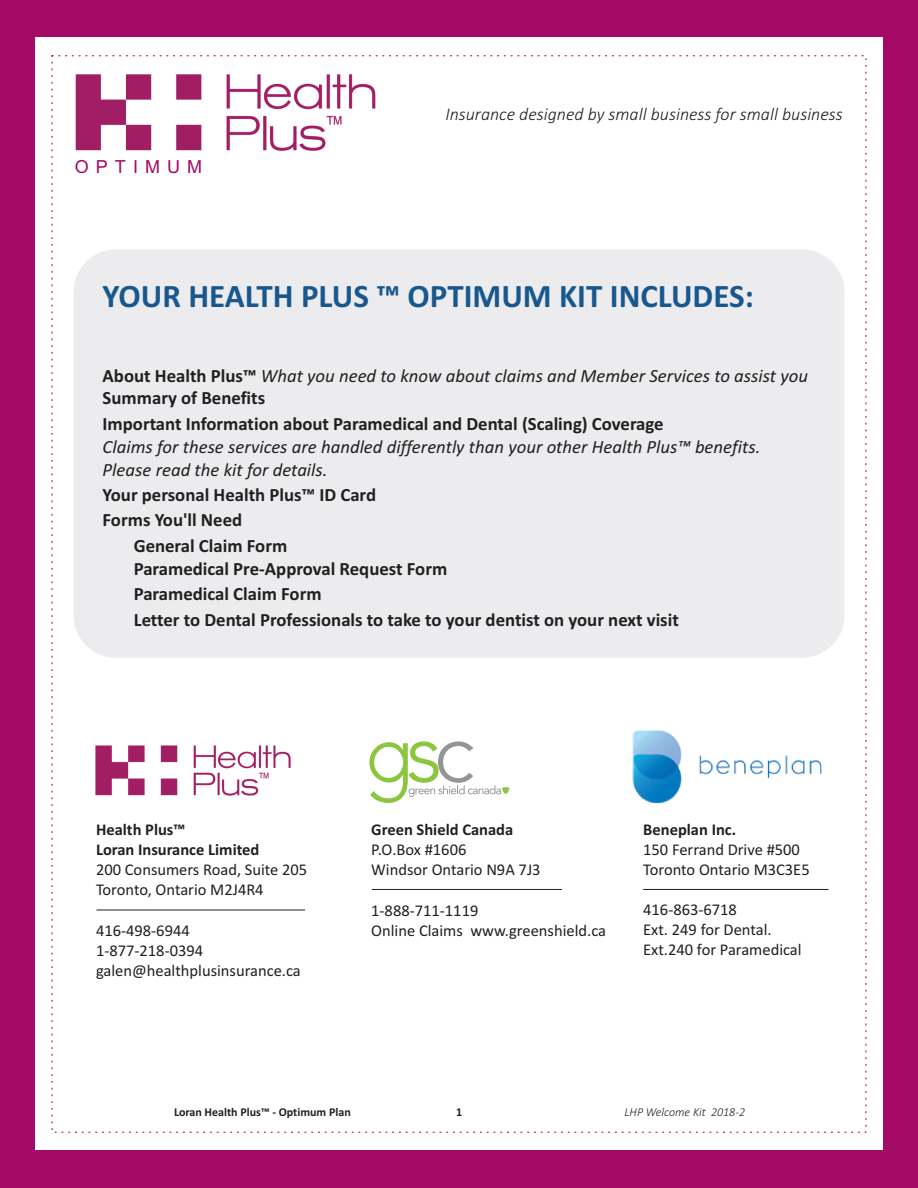
<style>
.page{position:relative;width:918px;height:1188px;background:#a50a66}
.page>*{position:absolute;margin:0;border:0;box-sizing:border-box;transform-origin:0 0}
.t1{font:700 33px "Calibri";color:#19588e}
.t2{font:700 18.75px/25.3px "Calibri";color:#231f20}
.t3{font:italic 18.75px/23px "Calibri";color:#231f20}
.t4{font:italic 300 18px "Calibri";color:#231f20}
.t5{font:18px "Arial";letter-spacing:.39em;color:#a50a66}
.t6{font:16.5px/20.1px "Calibri";color:#231f20}
.t7{font:700 16.5px/20.1px "Calibri";color:#231f20}
.t8{font:700 12px "Calibri";color:#231f20}
.t9{font:italic 300 12px "Calibri";color:#231f20}
.s1{font-weight:700;font-style:normal}
</style>
<div class="page">
<div style="left:35px;top:38px;width:848px;height:1112px;background:linear-gradient(to right,#f8f8f8,#f8f8f9)"></div>
<hr style="left:97px;top:910px;width:208px;height:1px;background:#231f20">
<svg style="left:369px;top:741px;width:140px;height:62px"></svg>
<hr style="left:372px;top:889px;width:190px;height:1px;background:#231f20">
<hr style="left:643px;top:889px;width:185px;height:1px;background:#231f20">
<img style="left:95px;top:745px;width:196px;height:51px">
<img style="left:75px;top:74px;width:301px;height:77px">
<img style="left:632px;top:730px;width:191px;height:74px">
<p class="t5" style="left:75px;top:160px;width:129px">OPTIMUM</p>
<p class="t4" style="left:445px;top:107px;width:399px">Insurance designed by small business for small business</p>
<h1 class="t1" style="left:103px;top:282px;width:653px">YOUR HEALTH PLUS ™ OPTIMUM KIT INCLUDES:</h1>
<p class="t3" style="left:103px;top:365px;width:707px"><span class="s1">About Health Plus™</span> What you need to know about claims and Member Services to assist you<br><span class="s1">Summary of Benefits</span></p>
<p class="t2" style="left:103px;top:413px;width:563px">Important Information about Paramedical and Dental (Scaling) Coverage</p>
<p class="t3" style="left:103px;top:437px;width:659px">Claims for these services are handled differently than your other Health Plus™ benefits.<br>Please read the kit for details.</p>
<p class="t2" style="left:103px;top:484px;width:275px">Your personal Health Plus™ ID Card</p>
<p class="t2" style="left:103px;top:509px;width:141px">Forms You'll Need</p>
<p class="t2" style="left:134px;top:534px;width:155px">General Claim Form</p>
<p class="t2" style="left:134px;top:557px;width:547px">Paramedical Pre-Approval Request Form<br>Paramedical Claim Form<br>Letter to Dental Professionals to take to your dentist on your next visit</p>
<p class="t7" style="left:96px;top:821px;width:165px">Health Plus™<br>Loran Insurance Limited</p>
<p class="t6" style="left:96px;top:861px;width:213px">200 Consumers Road, Suite 205<br>Toronto, Ontario M2J4R4</p>
<p class="t6" style="left:96px;top:922px;width:206px">416-498-6944<br>1-877-218-0394 galen@healthplusinsurance.ca</p>
<p class="t7" style="left:371px;top:821px;width:144px">Green Shield Canada</p>
<p class="t6" style="left:371px;top:841px;width:171px">P.O.Box #1606<br>Windsor Ontario N9A 7J3</p>
<p class="t6" style="left:371px;top:901px;width:236px">1-888-711-1119<br>Online Claims www.greenshield.ca</p>
<p class="t7" style="left:643px;top:820px;width:94px">Beneplan Inc.</p>
<p class="t6" style="left:643px;top:841px;width:168px">150 Ferrand Drive #500<br>Toronto Ontario M3C3E5</p>
<p class="t6" style="left:643px;top:901px;width:160px">416-863-6718<br>Ext. 249 for Dental.<br>Ext.240 for Paramedical</p>
<p class="t8" style="left:174px;top:1107px;width:178px">Loran Health Plus™ - Optimum Plan</p>
<p class="t8" style="left:456px;top:1107px;width:8px">1</p>
<p class="t9" style="left:625px;top:1107px;width:122px">LHP Welcome Kit 2018-2</p>
</div>
